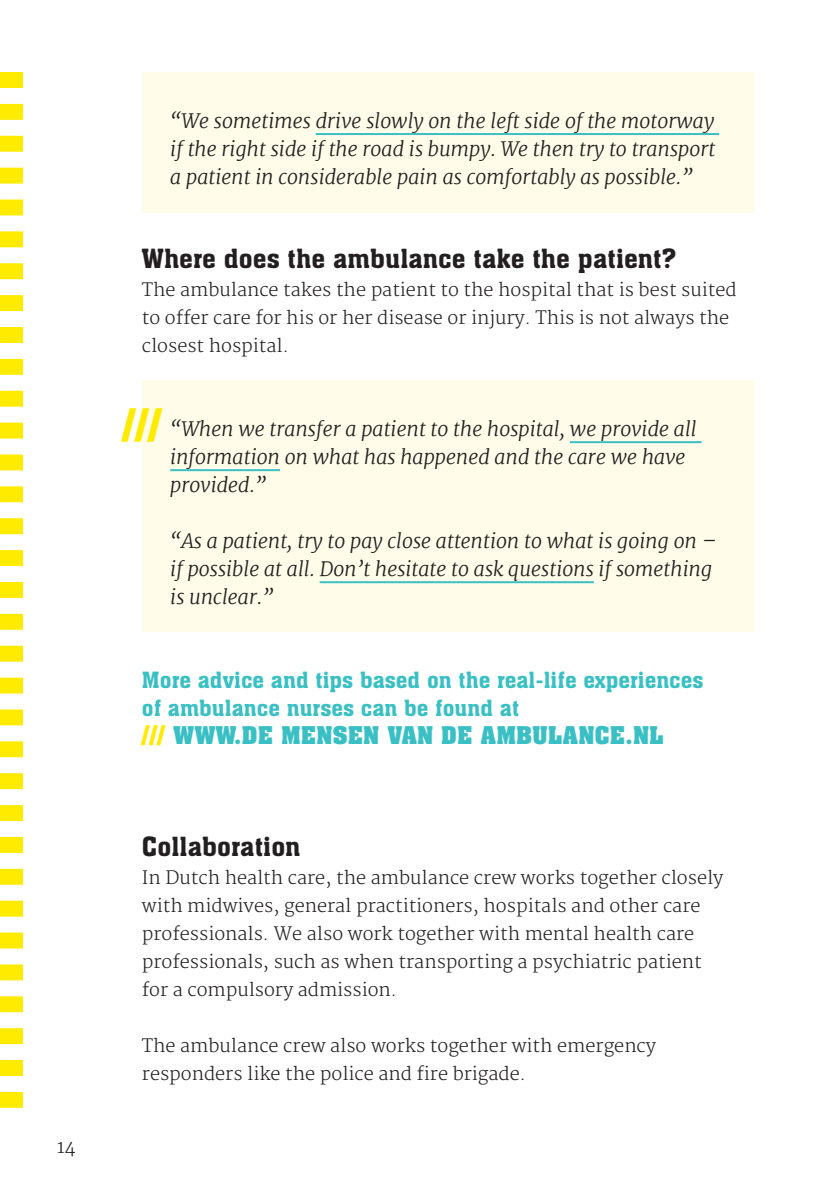
<style>
.page{position:relative;width:840px;height:1191px;background:#fff}
.page>*{position:absolute;margin:0;border:0;box-sizing:border-box;transform-origin:0 0}
.t1{font:700 40px "Aachen BT";color:#ffeb00}
.t2{font:26px "Aachen BT";color:#231f20}
.t3{font:700 24px "Aachen BT";color:#3ac0c4}
.t4{font:22px/28px "Aachen BT";color:#3ac0c4}
.t5{font:italic 300 20px/28px "Merriweather";color:#231f20}
.t6{font:300 18px/28px "Merriweather";color:#231f20}
.s1{color:#ffeb00}
</style>
<div class="page">
<svg style="left:0;top:72px;width:23px;height:1035px"></svg>
<div style="left:142px;top:380px;width:612px;height:251px;background:#fffde9"></div>
<div style="left:142px;top:72px;width:612px;height:140px;background:#fffde9"></div>
<hr style="left:315px;top:133px;width:403px;height:2px;background:#3ac0c4">
<hr style="left:569px;top:441px;width:132px;height:2px;background:#3ac0c4">
<hr style="left:170px;top:469px;width:110px;height:2px;background:#3ac0c4">
<hr style="left:319px;top:581px;width:274px;height:2px;background:#3ac0c4">
<p class="t6" style="left:57px;top:1133px;width:21px">14</p>
<p class="t5" style="left:170px;top:107px;width:546px;text-align:justify">“We sometimes drive slowly on the left side of the motorway if the right side if the road is bumpy. We then try to transport a patient in considerable pain as comfortably as possible.”</p>
<h2 class="t2" style="left:142px;top:242px;width:535px">Where does the ambulance take the patient?</h2>
<p class="t6" style="left:142px;top:276px;width:596px">The ambulance takes the patient to the hospital that is best suited to offer care for his or her disease or injury. This is not always the closest hospital.</p>
<h1 class="t1" style="left:123px;top:398px;width:40px">///</h1>
<p class="t5" style="left:170px;top:415px;width:527px">“When we transfer a patient to the hospital, we provide all information on what has happened and the care we have provided.”</p>
<p class="t5" style="left:170px;top:527px;width:547px">“As a patient, try to pay close attention to what is going on – if possible at all. Don’t hesitate to ask questions if something is unclear.”</p>
<p class="t4" style="left:142px;top:666px;width:563px">More advice and tips based on the real-life experiences of ambulance nurses can be found at</p>
<h3 class="t3" style="left:142px;top:720px;width:523px"><span class="s1">///</span> WWW.DE MENSEN VAN DE AMBULANCE.NL</h3>
<h2 class="t2" style="left:142px;top:830px;width:160px">Collaboration</h2>
<p class="t6" style="left:142px;top:864px;width:582px">In Dutch health care, the ambulance crew works together closely with midwives, general practitioners, hospitals and other care professionals. We also work together with mental health care professionals, such as when transporting a psychiatric patient for a compulsory admission.</p>
<p class="t6" style="left:142px;top:1032px;width:515px">The ambulance crew also works together with emergency responders like the police and fire brigade.</p>
</div>
